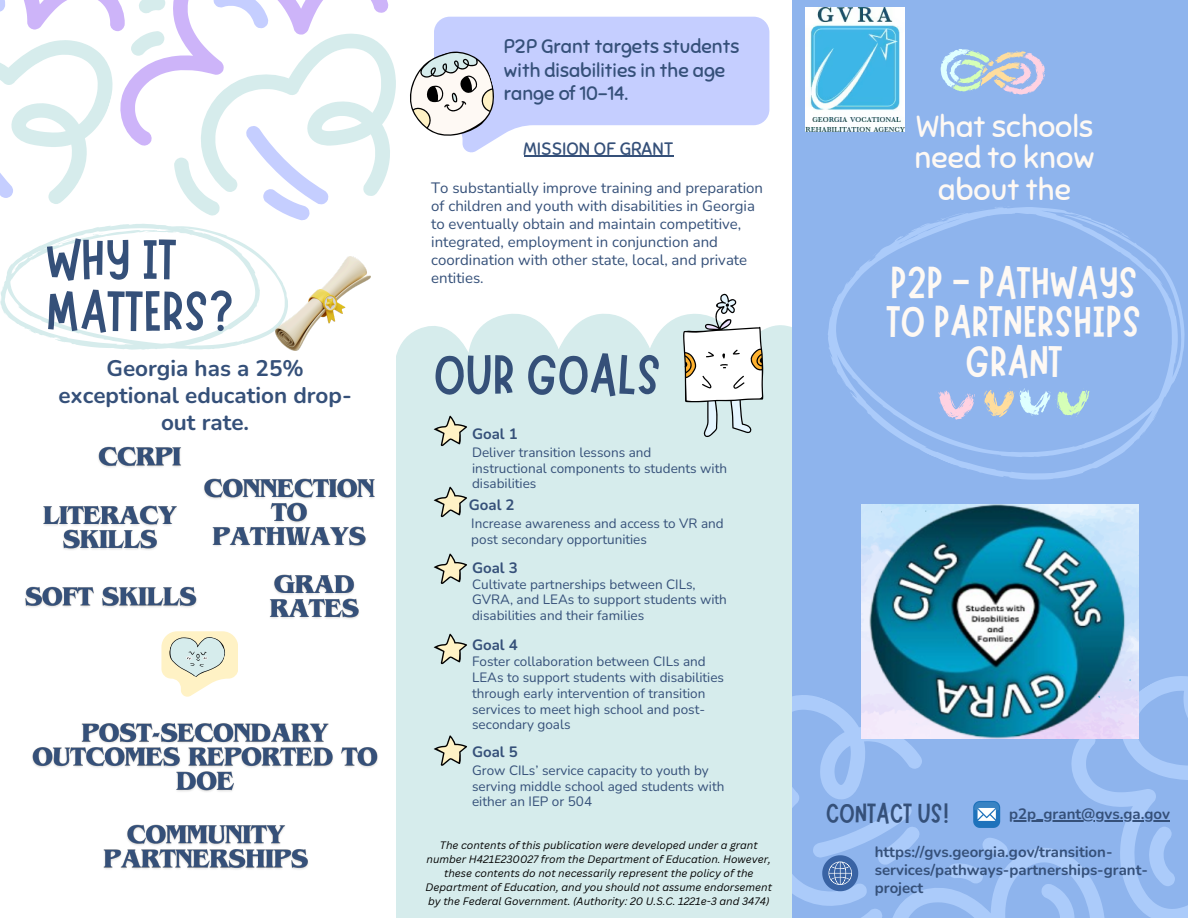
<style>
.page{position:relative;width:1188px;height:918px;background:#fff}
.page>*{position:absolute;margin:0;border:0;box-sizing:border-box;transform-origin:0 0}
.t1{font:57px/51.8px "Marykate";color:#355079}
.t2{font:44.25px/39.3px "Marykate";color:#fef9f4}
.t3{font:30.45px/31.5px "Sniglet";color:#fef9f4;text-align:center}
.t4{font:27.9px "Marykate";color:#355079}
.t5{font:700 22.5px/27px "Nunito";color:#355079;text-align:center}
.t6{font:19.5px/23.7px "Sniglet";color:#355079}
.t7{font:18px "Sniglet";color:#355079}
.t8{font:15px/18px "Nunito";color:#355079}
.t9{font:700 15px/18px "Nunito";color:#355079}
.t10{font:13.5px/15.8px "Nunito";color:#355079}
.t11{font:italic 10.5px/14px "Canva Sans";color:#000;text-align:center}
</style>
<div class="page">
<div style="left:792px;top:0;width:396px;height:918px;background:#8eb4ed"></div>
<svg style="left:161px;top:631px;width:77px;height:66px"></svg>
<svg style="left:504px;top:17px;width:265px;height:117px;background:#c9d1ff"></svg>
<svg style="left:0;top:0;width:504px;height:350px"></svg>
<svg style="left:396px;top:312px;width:396px;height:105px;background:#dbeeee"></svg>
<div style="left:396px;top:417px;width:396px;height:501px;background:#d6ecec"></div>
<svg style="left:683px;top:294px;width:80px;height:143px"></svg>
<svg style="left:431px;top:402px;width:36px;height:45px"></svg>
<svg style="left:433px;top:486px;width:34px;height:32px"></svg>
<svg style="left:433px;top:553px;width:34px;height:31px"></svg>
<svg style="left:828px;top:207px;width:357px;height:325px"></svg>
<svg style="left:994px;top:207px;width:17px;height:4px"></svg>
<svg style="left:974px;top:207px;width:12px;height:8px"></svg>
<svg style="left:934px;top:216px;width:9px;height:7px"></svg>
<svg style="left:871px;top:251px;width:6px;height:8px"></svg>
<svg style="left:849px;top:276px;width:3px;height:4px"></svg>
<svg style="left:941px;top:49px;width:104px;height:46px"></svg>
<svg style="left:984px;top:388px;width:106px;height:30px"></svg>
<svg style="left:938px;top:390px;width:38px;height:30px"></svg>
<img style="left:806px;top:7px;width:99px;height:124px">
<img style="left:862px;top:504px;width:276px;height:123px">
<svg style="left:433px;top:633px;width:34px;height:32px"></svg>
<svg style="left:434px;top:735px;width:33px;height:31px"></svg>
<img style="left:276px;top:257px;width:94px;height:93px">
<svg style="left:792px;top:627px;width:396px;height:291px"></svg>
<hr style="left:524px;top:156px;width:150px;height:1px;background:#355079">
<img style="left:98px;top:446px;width:83px;height:22px">
<img style="left:204px;top:478px;width:171px;height:69px">
<img style="left:32px;top:723px;width:346px;height:69px">
<img style="left:43px;top:505px;width:134px;height:45px">
<img style="left:269px;top:574px;width:90px;height:45px">
<img style="left:103px;top:824px;width:205px;height:46px">
<img style="left:25px;top:586px;width:172px;height:22px">
<hr style="left:1009px;top:821px;width:161px;height:1px;background:#355079">
<h1 class="t1" style="left:46px;top:228px;width:190px">WHY IT<br>MATTERS?</h1>
<p class="t5" style="left:106px;top:356px;width:199px">Georgia has a 25%</p>
<p class="t5" style="left:58px;top:383px;width:295px">exceptional education drop&shy;out rate.</p>
<h2 class="t6" style="left:504px;top:35px;width:237px">P2P Grant targets students with disabilities in the age range of 10-14.</h2>
<p class="t7" style="left:524px;top:137px;width:151px">MISSION OF GRANT</p>
<p class="t8" style="left:431px;top:179px;width:333px">To substantially improve training and preparation of children and youth with disabilities in Georgia to eventually obtain and maintain competitive, integrated, employment in conjunction and coordination with other state, local, and private entities.</p>
<h1 class="t1" style="left:434px;top:343px;width:229px">OUR GOALS</h1>
<p class="t9" style="left:472px;top:425px;width:47px">Goal 1</p>
<p class="t10" style="left:472px;top:445px;width:257px">Deliver transition lessons and instructional components to students with disabilities</p>
<h3 class="t9" style="left:469px;top:496px;width:47px">Goal 2</h3>
<p class="t10" style="left:471px;top:516px;width:254px">Increase awareness and access to VR and post secondary opportunities</p>
<p class="t9" style="left:472px;top:559px;width:47px">Goal 3</p>
<p class="t10" style="left:472px;top:576px;width:256px">Cultivate partnerships between CILs,<br>GVRA, and LEAs to support students with disabilities and their families</p>
<p class="t9" style="left:472px;top:636px;width:47px">Goal 4</p>
<p class="t10" style="left:472px;top:654px;width:253px">Foster collaboration between CILs and LEAs to support students with disabilities through early intervention of transition services to meet high school and post&shy;secondary goals</p>
<p class="t9" style="left:472px;top:743px;width:47px">Goal 5</p>
<p class="t10" style="left:472px;top:762px;width:254px">Grow CILs’ service capacity to youth by serving middle school aged students with either an IEP or 504</p>
<p class="t11" style="left:426px;top:838px;width:348px">The contents of this publication were developed under a grant number H421E230027 from the Department of Education. However, these contents do not necessarily represent the policy of the Department of Education, and you should not assume endorsement by the Federal Government. (Authority: 20 U.S.C. 1221e-3 and 3474)</p>
<p class="t3" style="left:914px;top:111px;width:182px">What schools need to know about the</p>
<h4 class="t2" style="left:887px;top:258px;width:256px">P2P - PATHWAYS<br>TO PARTNERSHIPS</h4>
<h4 class="t2" style="left:965px;top:337px;width:99px">GRANT</h4>
<p class="t4" style="left:826px;top:795px;width:125px">CONTACT US!</p>
<p class="t9" style="left:1009px;top:806px;width:162px">p2p_grant@gvs.ga.gov</p>
<p class="t9" style="left:875px;top:843px;width:275px">https://gvs.georgia.gov/transition&shy;services/pathways-partnerships-grant&shy;project</p>
</div>
